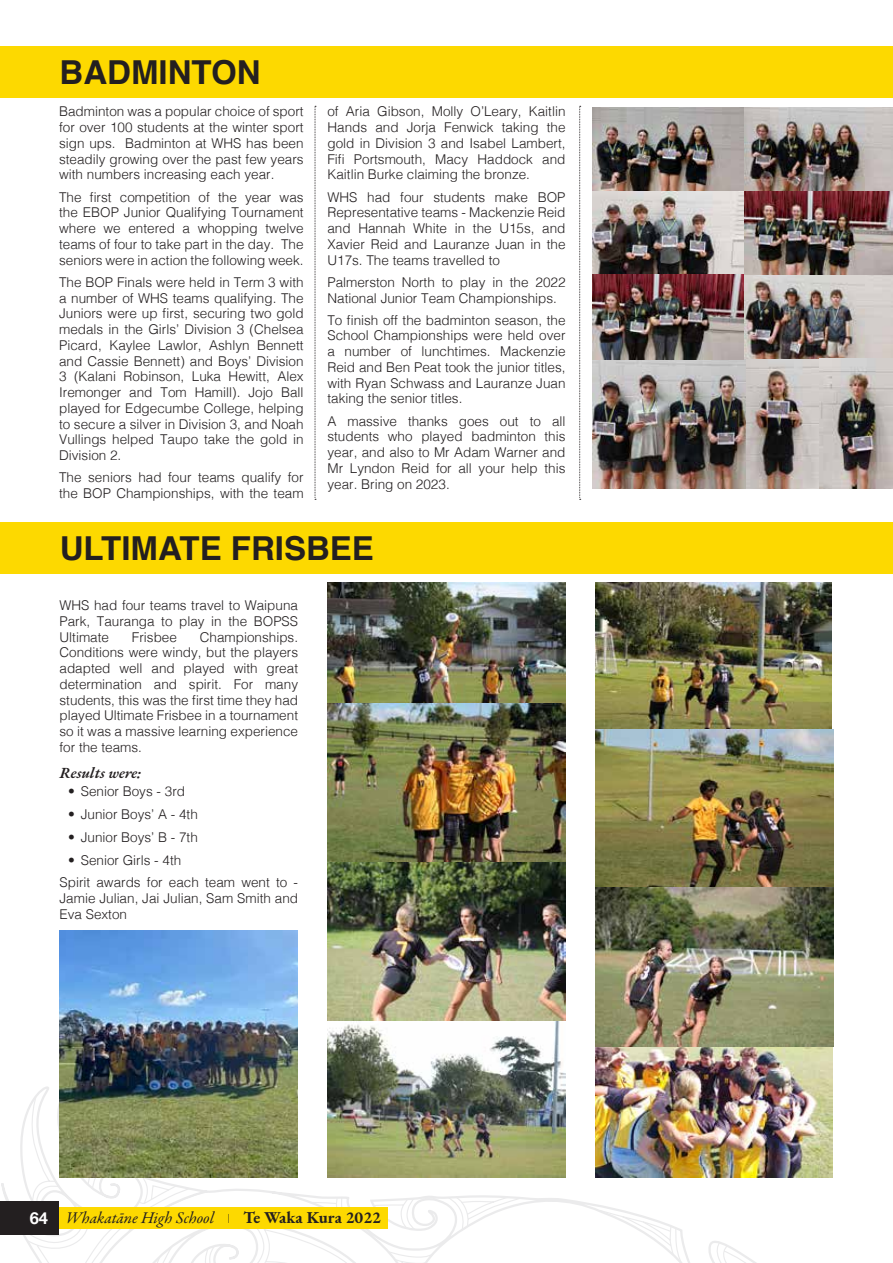
<style>
.page{position:relative;width:893px;height:1263px;background:#fff}
.page>*{position:absolute;margin:0;border:0;box-sizing:border-box;transform-origin:0 0}
.t1{font:700 33px "Helvetica";color:#231f20}
.t2{font:italic 16.5px "Garamond Premr Pro";letter-spacing:-.005em;color:#231f20}
.t3{font:italic 600 15.75px "EB Garamond";color:#231f20}
.t4{font:300 13.5px/15.8px "Helvetica";color:#231f20;text-align:justify}
.s1{font-family:"Helvetica Neue";font-weight:700;font-style:normal;color:#fff}
.s2{font-family:"Helvetica Neue";font-weight:300;font-style:normal;font-size:9px}
.s3{font-family:"EB Garamond";font-weight:700;font-style:normal}
</style>
<div class="page">
<svg style="left:19px;top:1086px;width:737px;height:177px"></svg>
<div style="left:0;top:1207px;width:388px;height:22px;background:#fdd900"></div>
<div style="left:0;top:1201px;width:59px;height:33px;background:#231f20"></div>
<img style="left:592px;top:358px;width:154px;height:130px">
<div style="left:0;top:46px;width:893px;height:52px;background:#fdd900"></div>
<hr style="left:892px;top:47px;width:1px;height:52px;background:#231f20">
<img style="left:592px;top:108px;width:152px;height:83px">
<img style="left:744px;top:108px;width:149px;height:250px">
<img style="left:592px;top:191px;width:152px;height:83px">
<img style="left:746px;top:358px;width:147px;height:130px">
<img style="left:592px;top:274px;width:152px;height:86px">
<img style="left:595px;top:1046px;width:238px;height:132px">
<img style="left:327px;top:1021px;width:238px;height:157px">
<img style="left:595px;top:583px;width:236px;height:146px">
<img style="left:327px;top:583px;width:238px;height:121px">
<img style="left:595px;top:729px;width:238px;height:317px">
<img style="left:327px;top:704px;width:239px;height:317px">
<div style="left:0;top:522px;width:893px;height:52px;background:#fdd900"></div>
<img style="left:60px;top:931px;width:238px;height:247px">
<svg style="left:315px;top:106px;width:1px;height:394px"></svg>
<svg style="left:579px;top:106px;width:2px;height:394px"></svg>
<h1 class="t1" style="left:60px;top:46px;width:203px">BADMINTON</h1>
<p class="t4" style="left:59px;top:103px;width:246px">Badminton was a popular choice of sport for over 100 students at the winter sport sign ups. Badminton at WHS has been steadily growing over the past few years with numbers increasing each year.</p>
<p class="t4" style="left:59px;top:188px;width:246px">The first competition of the year was the EBOP Junior Qualifying Tournament where we entered a whopping twelve teams of four to take part in the day. The seniors were in action the following week.</p>
<p class="t4" style="left:59px;top:273px;width:246px">The BOP Finals were held in Term 3 with a number of WHS teams qualifying. The Juniors were up first, securing two gold medals in the Girls’ Division 3 (Chelsea Picard, Kaylee Lawlor, Ashlyn Bennett and Cassie Bennett) and Boys’ Division 3 (Kalani Robinson, Luka Hewitt, Alex Iremonger and Tom Hamill). Jojo Ball played for Edgecumbe College, helping to secure a silver in Division 3, and Noah Vullings helped Taupo take the gold in Division 2.</p>
<p class="t4" style="left:59px;top:469px;width:246px">The seniors had four teams qualify for the BOP Championships, with the team</p>
<p class="t4" style="left:327px;top:103px;width:240px">of Aria Gibson, Molly O’Leary, Kaitlin Hands and Jorja Fenwick taking the gold in Division 3 and Isabel Lambert, Fifi Portsmouth, Macy Haddock and Kaitlin Burke claiming the bronze.</p>
<p class="t4" style="left:327px;top:188px;width:240px">WHS had four students make BOP Representative teams - Mackenzie Reid and Hannah White in the U15s, and Xavier Reid and Lauranze Juan in the U17s. The teams travelled to</p>
<p class="t4" style="left:327px;top:273px;width:240px">Palmerston North to play in the 2022<br>National Junior Team Championships.</p>
<p class="t4" style="left:327px;top:311px;width:240px">To finish off the badminton season, the School Championships were held over a number of lunchtimes. Mackenzie Reid and Ben Peat took the junior titles, with Ryan Schwass and Lauranze Juan taking the senior titles.</p>
<p class="t4" style="left:327px;top:412px;width:240px">A massive thanks goes out to all students who played badminton this year, and also to Mr Adam Warner and Mr Lyndon Reid for all your help this year. Bring on 2023.</p>
<h1 class="t1" style="left:60px;top:521px;width:316px">ULTIMATE FRISBEE</h1>
<p class="t4" style="left:60px;top:596px;width:240px">WHS had four teams travel to Waipuna Park, Tauranga to play in the BOPSS Ultimate</p>
<p class="t4" style="left:60px;top:628px;width:240px;text-indent:140px">Championships.<br>Conditions were windy, but the players adapted well and played with great determination and spirit. For many students, this was the first time they had played Ultimate Frisbee in a tournament so it was a massive learning experience for the teams.</p>
<p class="t3" style="left:60px;top:762px;width:83px">Results were:</p>
<p class="t4" style="left:68px;top:783px;width:119px">• Senior Boys - 3rd</p>
<p class="t4" style="left:68px;top:806px;width:131px">• Junior Boys’ A - 4th</p>
<p class="t4" style="left:68px;top:829px;width:131px">• Junior Boys’ B - 7th</p>
<p class="t4" style="left:60px;top:848px;width:240px;line-height:22.2px;text-indent:9px">• Senior Girls - 4th<br>Spirit awards for each team went to -</p>
<p class="t4" style="left:60px;top:889px;width:240px">Jamie Julian, Jai Julian, Sam Smith and<br>Eva Sexton</p>
<p class="t4" style="left:132px;top:628px;width:47px">Frisbee</p>
<p class="t2" style="left:30px;top:1208px;width:353px"><span class="s1">64</span> Whakatāne High School <span class="s2">|</span> <span class="s3">Te Waka Kura 2022</span></p>
</div>
